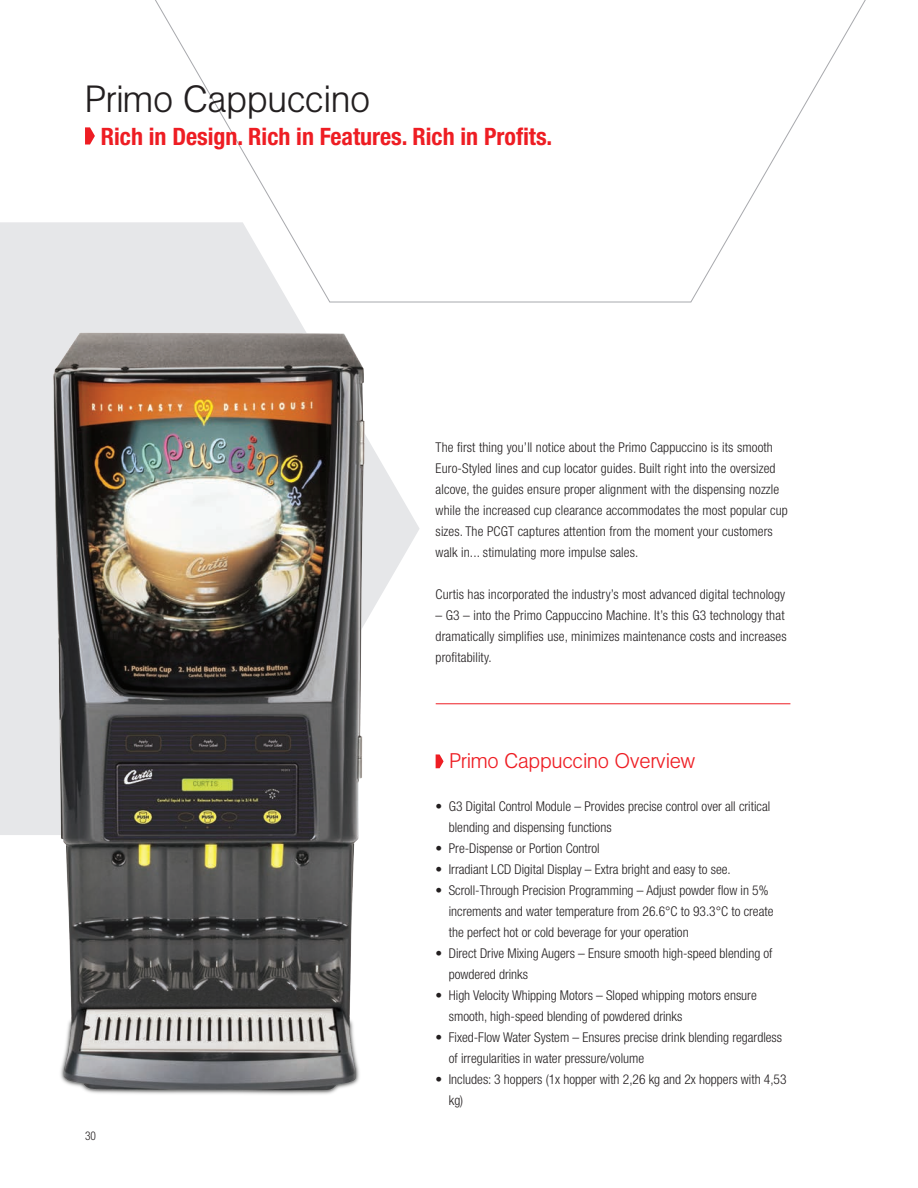
<style>
.page{position:relative;width:918px;height:1188px;background:#fff}
.page>*{position:absolute;margin:0;border:0;box-sizing:border-box;transform-origin:0 0}
.t1{font:300 37.5px "Agb CURTIS";color:#231f20}
.t2{font:700 condensed 24px "Helvetica Neue LT Std";color:#ee1d23}
.t3{font:300 21px "Agb CURTIS";color:#ee1d23}
.t4{font:300 condensed 13.5px/21px "Helvetica Neue LT Std";color:#231f20}
.t5{font:300 condensed 12px "Helvetica Neue LT Std";color:#231f20;scale:.95 1}
</style>
<div class="page">
<svg style="left:155px;top:0;width:711px;height:303px"></svg>
<svg style="left:0;top:222px;width:420px;height:613px;fill:#e6e7e9"></svg>
<img style="left:45px;top:323px;width:327px;height:772px">
<svg style="left:85px;top:127px;width:10px;height:18px"></svg>
<svg style="left:436px;top:754px;width:8px;height:14px"></svg>
<hr style="left:436px;top:703px;width:354px;height:1px;background:#ee1d23">
<h1 class="t1" style="left:85px;top:77px;width:287px">Primo Cappuccino</h1>
<h2 class="t2" style="left:101px;top:121px;width:453px">Rich in Design. Rich in Features. Rich in Profits.</h2>
<p class="t4" style="left:436px;top:437px;width:354px">The first thing you’ll notice about the Primo Cappuccino is its smooth Euro-Styled lines and cup locator guides. Built right into the oversized alcove, the guides ensure proper alignment with the dispensing nozzle while the increased cup clearance accommodates the most popular cup sizes. The PCGT captures attention from the moment your customers walk in... stimulating more impulse sales.</p>
<p class="t4" style="left:436px;top:584px;width:351px">Curtis has incorporated the industry’s most advanced digital technology</p>
<p class="t4" style="left:436px;top:605px;width:353px">– G3 – into the Primo Cappuccino Machine. It’s this G3 technology that dramatically simplifies use, minimizes maintenance costs and increases profitability.</p>
<p class="t5" style="left:85px;top:1129px;width:13px">30</p>
<h3 class="t3" style="left:450px;top:749px;width:247px">Primo Cappuccino Overview</h3>
<p class="t4" style="left:449px;top:795px;width:323px;text-indent:-13px">• G3 Digital Control Module – Provides precise control over all critical blending and dispensing functions</p>
<p class="t4" style="left:436px;top:838px;width:166px">• Pre-Dispense or Portion Control</p>
<p class="t4" style="left:436px;top:859px;width:297px">• Irradiant LCD Digital Display – Extra bright and easy to see.</p>
<p class="t4" style="left:449px;top:880px;width:326px;text-indent:-13px">• Scroll-Through Precision Programming – Adjust powder flow in 5% increments and water temperature from 26.6°C to 93.3°C to create the perfect hot or cold beverage for your operation</p>
<p class="t4" style="left:449px;top:943px;width:325px;text-indent:-13px">• Direct Drive Mixing Augers – Ensure smooth high-speed blending of powdered drinks</p>
<p class="t4" style="left:449px;top:985px;width:309px;text-indent:-13px">• High Velocity Whipping Motors – Sloped whipping motors ensure smooth, high-speed blending of powdered drinks</p>
<p class="t4" style="left:449px;top:1027px;width:335px;text-indent:-13px">• Fixed-Flow Water System – Ensures precise drink blending regardless of irregularities in water pressure/volume</p>
<p class="t4" style="left:449px;top:1069px;width:339px;text-indent:-13px">• Includes: 3 hoppers (1x hopper with 2,26 kg and 2x hoppers with 4,53 kg)</p>
</div>
